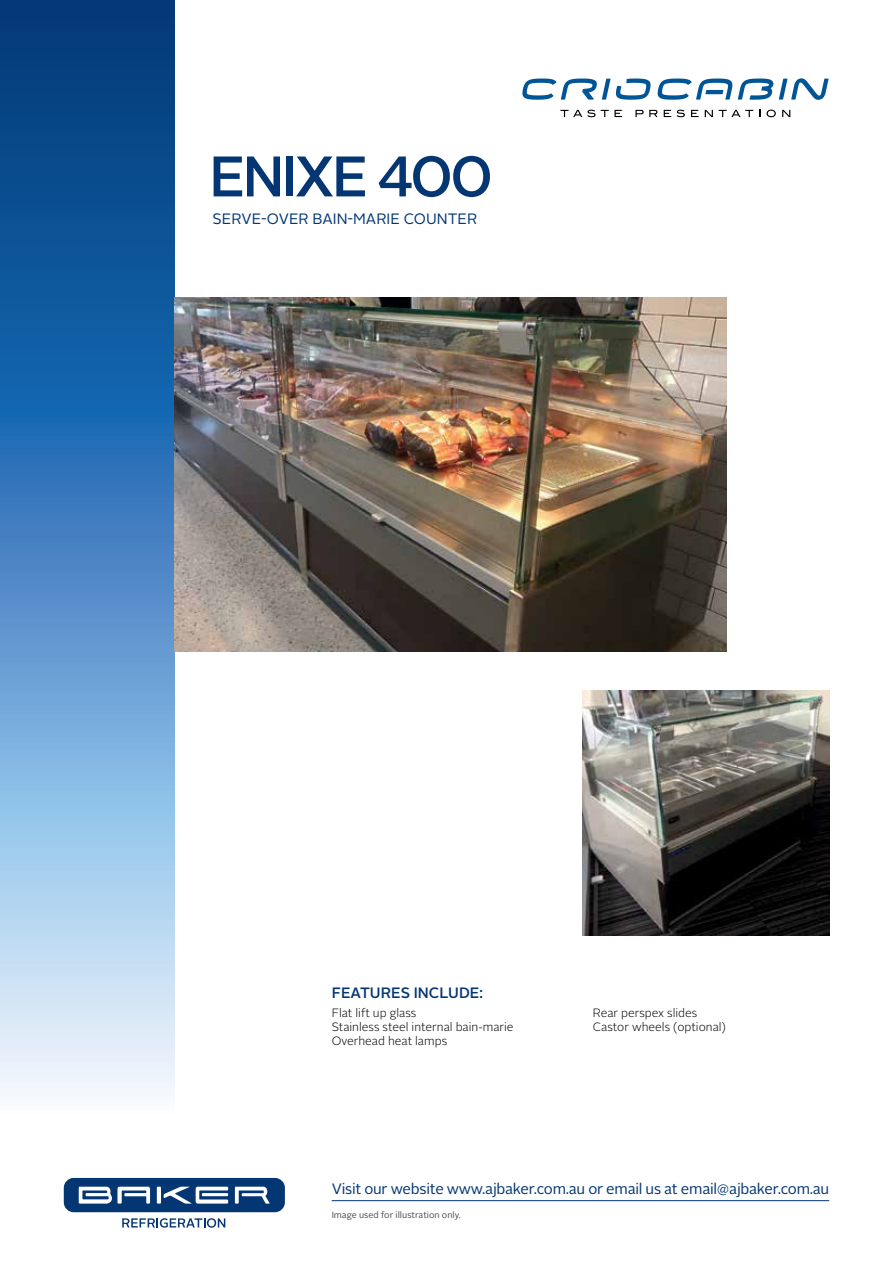
<style>
.page{position:relative;width:893px;height:1263px;background:#fff}
.page>*{position:absolute;margin:0;border:0;box-sizing:border-box;transform-origin:0 0}
.t1{font:500 57px "Alright Sans";letter-spacing:-.05em;color:#043673}
.t2{font:15px "Alright Sans";letter-spacing:-.015em;color:#043673}
.t3{font:500 15px "Alright Sans";color:#043673}
.t4{font:300 12px/14.4px "Alright Sans";color:#000}
.t5{font:9px "Alright Sans";color:#4d4d4f}
</style>
<div class="page">
<svg style="left:0;top:0;width:174px;height:1097px;background:#578cc0"></svg>
<svg style="left:122px;top:1218px;width:103px;height:10px"></svg>
<div style="left:64px;top:1178px;width:221px;height:34px;background:#043673;border-radius:10px"></div>
<svg style="left:79px;top:1186px;width:191px;height:17px"></svg>
<svg style="left:522px;top:78px;width:307px;height:22px"></svg>
<svg style="left:560px;top:110px;width:62px;height:7px"></svg>
<svg style="left:635px;top:110px;width:22px;height:7px"></svg>
<svg style="left:664px;top:110px;width:7px;height:7px"></svg>
<svg style="left:677px;top:110px;width:8px;height:7px"></svg>
<svg style="left:691px;top:110px;width:8px;height:7px"></svg>
<svg style="left:705px;top:110px;width:8px;height:7px"></svg>
<svg style="left:719px;top:110px;width:34px;height:7px"></svg>
<svg style="left:766px;top:110px;width:10px;height:7px"></svg>
<svg style="left:782px;top:110px;width:8px;height:7px"></svg>
<hr style="left:332px;top:1200px;width:497px;height:1px;background:#043673">
<img style="left:583px;top:691px;width:246px;height:244px">
<img style="left:174px;top:298px;width:552px;height:353px">
<h1 class="t1" style="left:209px;top:137px;width:285px">ENIXE 400</h1>
<p class="t2" style="left:213px;top:209px;width:266px">SERVE-OVER BAIN-MARIE COUNTER</p>
<p class="t3" style="left:332px;top:982px;width:153px">FEATURES INCLUDE:</p>
<p class="t4" style="left:332px;top:1005px;width:183px">Flat lift up glass<br>Stainless steel internal bain-marie<br>Overhead heat lamps</p>
<p class="t4" style="left:593px;top:1005px;width:135px">Rear perspex slides<br>Castor wheels (optional)</p>
<p class="t2" style="left:332px;top:1179px;width:499px">Visit our website www.ajbaker.com.au or email us at email@ajbaker.com.au</p>
<p class="t5" style="left:332px;top:1208px;width:131px">Image used for illustration only.</p>
</div>
